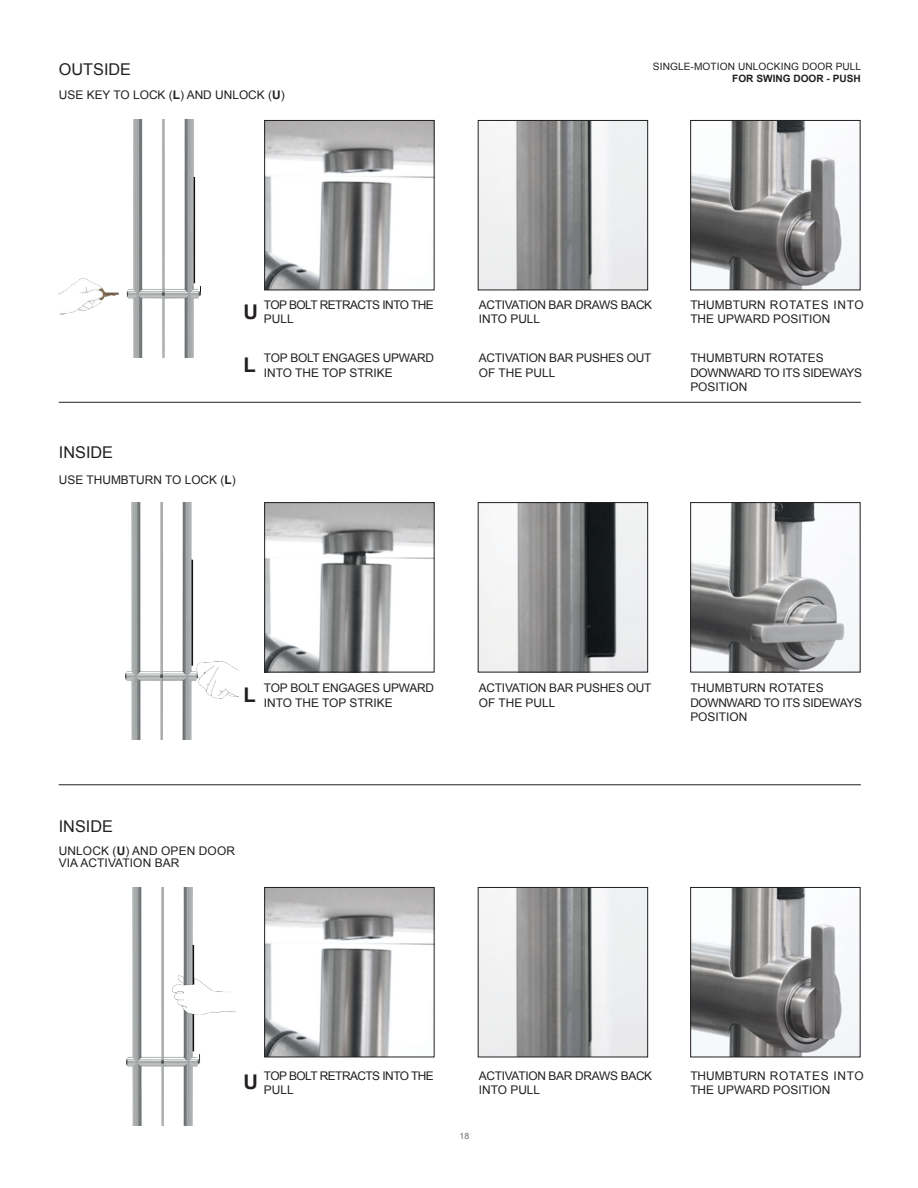
<style>
.page{position:relative;width:918px;height:1188px;background:#fff}
.page>*{position:absolute;margin:0;border:0;box-sizing:border-box;transform-origin:0 0}
.t1{font:700 20.25px "Arial";color:#231f20}
.t2{font:16.2px "Arial";color:#231f20}
.t3{font:11.85px/14.4px "Arial";color:#231f20}
.t4{font:11.85px/14.4px "Arial";letter-spacing:-.02em;color:#231f20}
.t5{font:11.85px/14.4px "Arial";letter-spacing:-.025em;color:#231f20}
.t6{font:11.85px/14.4px "Arial";letter-spacing:-.045em;color:#231f20}
.t7{font:10.05px "Arial";letter-spacing:.01em;color:#231f20}
.t8{font:700 10.05px "Arial";color:#231f20}
.t9{font:8.7px "Arial";color:#706f6f}
.s1{font-weight:700}
</style>
<div class="page">
<img style="left:58px;top:120px;width:142px;height:238px">
<img style="left:126px;top:503px;width:112px;height:236px">
<img style="left:127px;top:888px;width:109px;height:237px">
<hr style="left:59px;top:785px;width:802px;height:1px;background:#231f20">
<hr style="left:59px;top:402px;width:802px;height:1px;background:#231f20">
<img style="left:266px;top:122px;width:166px;height:166px">
<div style="left:264px;top:120px;width:170px;height:170px;border:1px solid #231f20"></div>
<img style="left:266px;top:504px;width:166px;height:166px">
<div style="left:264px;top:502px;width:170px;height:170px;border:1px solid #231f20"></div>
<img style="left:266px;top:889px;width:166px;height:166px">
<div style="left:264px;top:887px;width:170px;height:170px;border:1px solid #231f20"></div>
<img style="left:480px;top:122px;width:166px;height:166px">
<div style="left:478px;top:120px;width:170px;height:170px;border:1px solid #231f20"></div>
<img style="left:480px;top:504px;width:166px;height:166px">
<div style="left:478px;top:502px;width:170px;height:170px;border:1px solid #231f20"></div>
<img style="left:480px;top:889px;width:166px;height:166px">
<div style="left:478px;top:887px;width:170px;height:170px;border:1px solid #231f20"></div>
<img style="left:692px;top:122px;width:166px;height:166px">
<div style="left:690px;top:120px;width:170px;height:170px;border:1px solid #231f20"></div>
<img style="left:692px;top:504px;width:166px;height:166px">
<div style="left:690px;top:502px;width:170px;height:170px;border:1px solid #231f20"></div>
<img style="left:692px;top:889px;width:166px;height:166px">
<div style="left:690px;top:887px;width:170px;height:170px;border:1px solid #231f20"></div>
<h2 class="t2" style="left:59px;top:58px;width:74px">OUTSIDE</h2>
<p class="t3" style="left:59px;top:87px;width:227px">USE KEY TO LOCK (<span class="s1">L</span>) AND UNLOCK (<span class="s1">U</span>)</p>
<p class="t7" style="left:653px;top:60px;width:210px">SINGLE-MOTION UNLOCKING DOOR PULL</p>
<p class="t8" style="left:732px;top:72px;width:130px">FOR SWING DOOR - PUSH</p>
<p class="t6" style="left:264px;top:298px;width:172px">TOP BOLT RETRACTS INTO THE<br>PULL</p>
<h1 class="t1" style="left:243px;top:298px;width:16px">U</h1>
<h1 class="t1" style="left:243px;top:352px;width:14px">L</h1>
<p class="t4" style="left:264px;top:351px;width:172px">TOP BOLT ENGAGES UPWARD<br>INTO THE TOP STRIKE</p>
<h2 class="t2" style="left:59px;top:441px;width:56px">INSIDE</h2>
<p class="t3" style="left:59px;top:473px;width:178px">USE THUMBTURN TO LOCK (<span class="s1">L</span>)</p>
<p class="t5" style="left:479px;top:298px;width:175px">ACTIVATION BAR DRAWS BACK<br>INTO PULL</p>
<p class="t4" style="left:479px;top:351px;width:174px">ACTIVATION BAR PUSHES OUT<br>OF THE PULL</p>
<p class="t3" style="left:690px;top:298px;width:175px">THUMBTURN ROTATES INTO<br>THE UPWARD POSITION</p>
<p class="t3" style="left:690px;top:351px;width:173px">THUMBTURN ROTATES<br>DOWNWARD TO ITS SIDEWAYS<br>POSITION</p>
<h1 class="t1" style="left:243px;top:682px;width:14px">L</h1>
<p class="t4" style="left:264px;top:681px;width:172px">TOP BOLT ENGAGES UPWARD<br>INTO THE TOP STRIKE</p>
<h2 class="t2" style="left:59px;top:815px;width:56px">INSIDE</h2>
<p class="t3" style="left:59px;top:845px;width:178px;line-height:11.9px">UNLOCK (<span class="s1">U</span>) AND OPEN DOOR<br>VIA ACTIVATION BAR</p>
<p class="t4" style="left:479px;top:681px;width:174px">ACTIVATION BAR PUSHES OUT<br>OF THE PULL</p>
<p class="t3" style="left:690px;top:681px;width:173px">THUMBTURN ROTATES<br>DOWNWARD TO ITS SIDEWAYS<br>POSITION</p>
<p class="t6" style="left:264px;top:1069px;width:172px">TOP BOLT RETRACTS INTO THE<br>PULL</p>
<p class="t5" style="left:479px;top:1069px;width:175px">ACTIVATION BAR DRAWS BACK<br>INTO PULL</p>
<p class="t3" style="left:690px;top:1069px;width:175px">THUMBTURN ROTATES INTO<br>THE UPWARD POSITION</p>
<h1 class="t1" style="left:243px;top:1069px;width:16px">U</h1>
<p class="t9" style="left:460px;top:1130px;width:11px">18</p>
</div>
